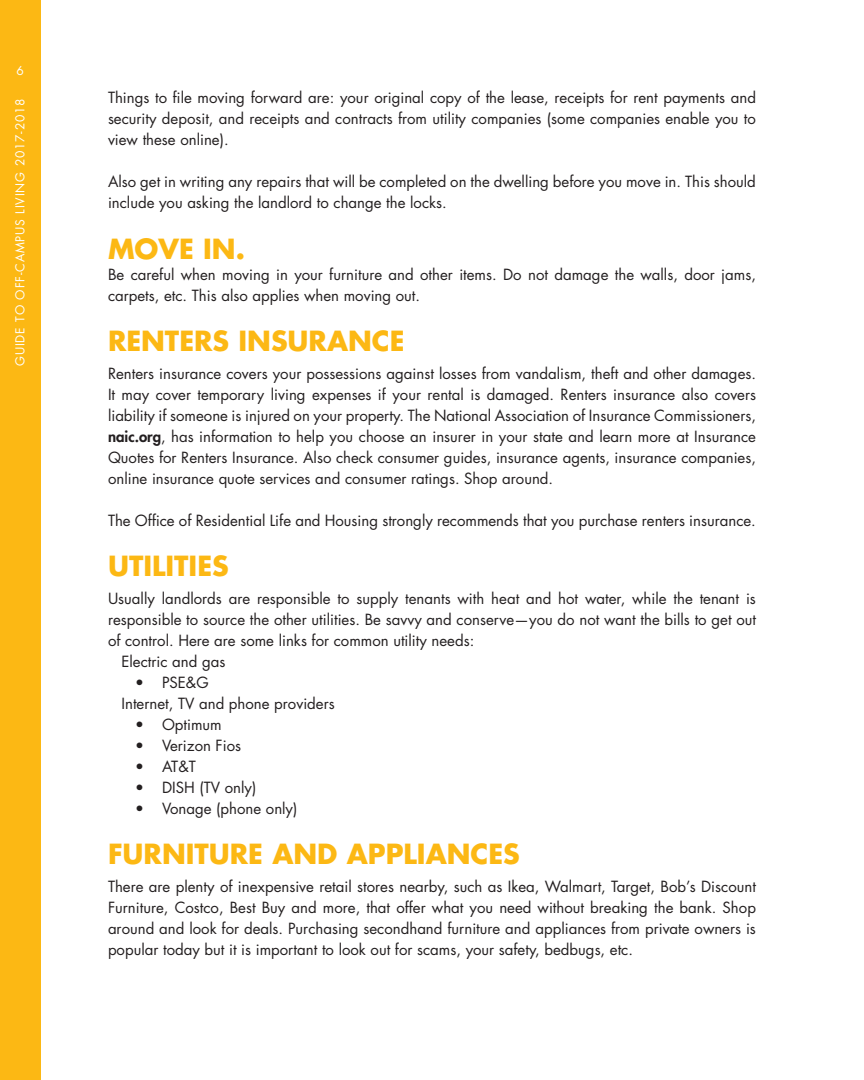
<style>
.page{position:relative;width:864px;height:1080px;background:#fff}
.page>*{position:absolute;margin:0;border:0;box-sizing:border-box;transform-origin:0 0}
.t1{font:700 27px "Futura Std";color:#fcb814}
.t2{font:15px/21px "Futura Std";color:#231f20;text-align:justify}
.t3{font:12px "Futura Std";letter-spacing:.07em;color:#fff}
.s1{font-weight:800}
</style>
<div class="page">
<div style="left:0;top:0;width:41px;height:1080px;background:#fcb814"></div>
<p class="t3" style="left:17px;top:63px;width:9px">6</p>
<p class="t3" style="left:13px;top:366px;width:269px;rotate:-90deg">GUIDE TO OFF-CAMPUS LIVING 2017-2018</p>
<p class="t2" style="left:108px;top:87px;width:649px">Things to file moving forward are: your original copy of the lease, receipts for rent payments and security deposit, and receipts and contracts from utility companies (some companies enable you to view these online).</p>
<p class="t2" style="left:108px;top:171px;width:649px">Also get in writing any repairs that will be completed on the dwelling before you move in. This should include you asking the landlord to change the locks.</p>
<h1 class="t1" style="left:108px;top:231px;width:138px">MOVE IN.</h1>
<p class="t2" style="left:108px;top:264px;width:650px">Be careful when moving in your furniture and other items. Do not damage the walls, door jams, carpets, etc. This also applies when moving out.</p>
<h1 class="t1" style="left:108px;top:323px;width:298px">RENTERS INSURANCE</h1>
<p class="t2" style="left:108px;top:363px;width:650px">Renters insurance covers your possessions against losses from vandalism, theft and other damages.<br>It may cover temporary living expenses if your rental is damaged. Renters insurance also covers liability if someone is injured on your property. The National Association of Insurance Commissioners, <span class="s1">naic.org</span>, has information to help you choose an insurer in your state and learn more at Insurance Quotes for Renters Insurance. Also check consumer guides, insurance agents, insurance companies, online insurance quote services and consumer ratings. Shop around.</p>
<p class="t2" style="left:108px;top:510px;width:649px">The Office of Residential Life and Housing strongly recommends that you purchase renters insurance.</p>
<h1 class="t1" style="left:108px;top:548px;width:122px">UTILITIES</h1>
<p class="t2" style="left:108px;top:588px;width:649px">Usually landlords are responsible to supply tenants with heat and hot water, while the tenant is</p>
<p class="t2" style="left:108px;top:609px;width:650px">responsible to source the other utilities. Be savvy and conserve—you do not want the bills to get out</p>
<p class="t2" style="left:108px;top:630px;width:368px">of control. Here are some links for common utility needs:</p>
<p class="t2" style="left:122px;top:651px;width:105px">Electric and gas</p>
<p class="t2" style="left:122px;top:672px;width:215px;text-indent:14px">• PSE&amp;G<br>Internet, TV and phone providers</p>
<p class="t2" style="left:135px;top:714px;width:88px">• Optimum</p>
<p class="t2" style="left:135px;top:735px;width:108px">• Verizon Fios</p>
<p class="t2" style="left:135px;top:756px;width:62px">• AT&amp;T</p>
<p class="t2" style="left:135px;top:777px;width:123px">• DISH (TV only)</p>
<p class="t2" style="left:135px;top:798px;width:164px">• Vonage (phone only)</p>
<h1 class="t1" style="left:108px;top:836px;width:413px">FURNITURE AND APPLIANCES</h1>
<p class="t2" style="left:108px;top:876px;width:650px">There are plenty of inexpensive retail stores nearby, such as Ikea, Walmart, Target, Bob’s Discount Furniture, Costco, Best Buy and more, that offer what you need without breaking the bank. Shop around and look for deals. Purchasing secondhand furniture and appliances from private owners is popular today but it is important to look out for scams, your safety, bedbugs, etc.</p>
</div>
